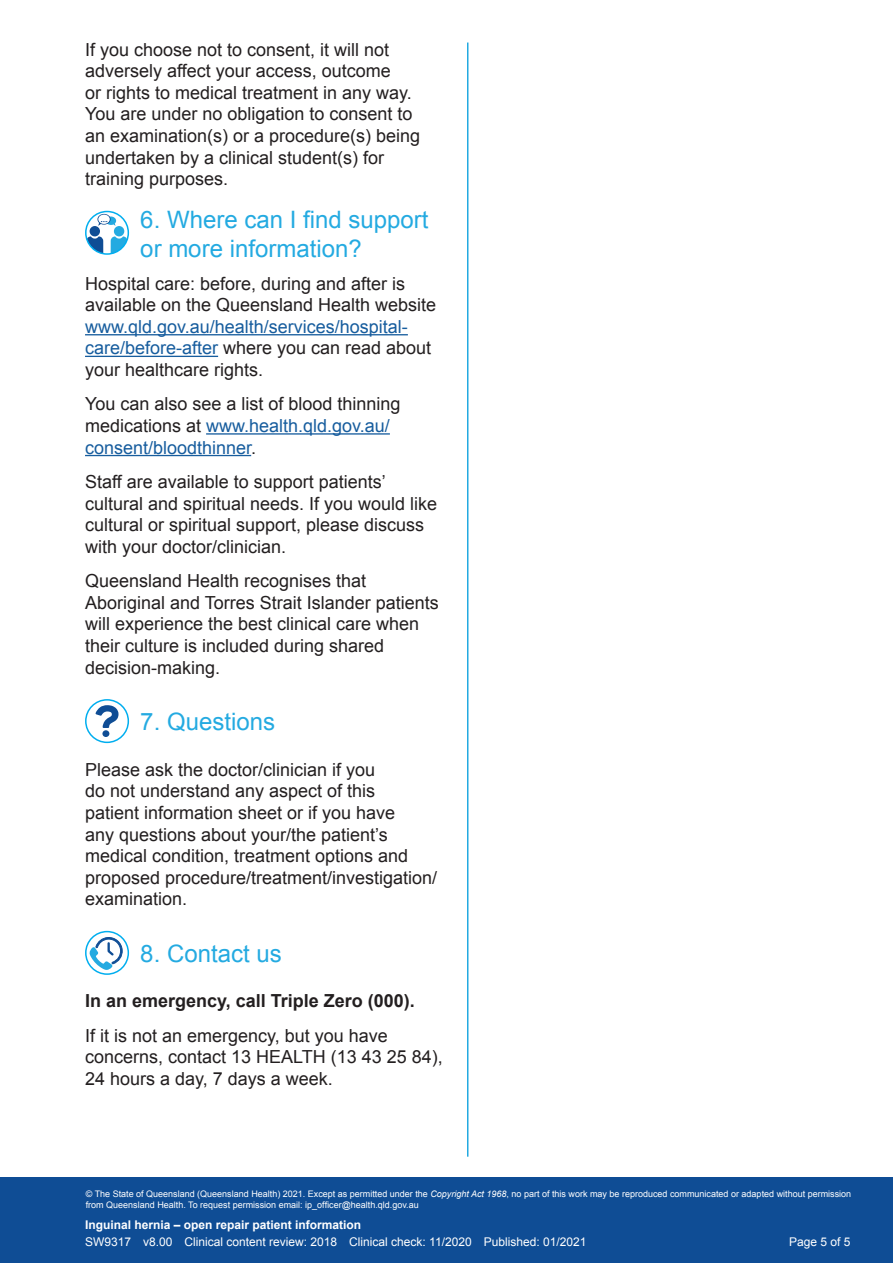
<style>
.page{position:relative;width:893px;height:1263px;background:#fff}
.page>*{position:absolute;margin:0;border:0;box-sizing:border-box;transform-origin:0 0}
.t1{font:24px/28.8px "Arial";color:#24aae1}
.t2{font:18px/21.6px "Arial";color:#231f20}
.t3{font:700 18px "Arial";color:#231f20}
.t4{font:12px "Arial";color:#fff}
.t5{font:700 12px "Arial";color:#fff}
.t6{font:9px/10.8px "Arial";color:#fff}
.s1{color:#175d9e}
.s2{font-style:italic}
</style>
<div class="page">
<div style="left:0;top:1178px;width:893px;height:85px;background:#0f4d95"></div>
<hr style="left:467px;top:43px;width:1px;height:1114px;background:#24aae1">
<hr style="left:85px;top:334px;width:323px;height:1px;background:#175d9e">
<hr style="left:85px;top:356px;width:133px;height:1px;background:#175d9e">
<hr style="left:206px;top:433px;width:184px;height:2px;background:#175d9e">
<hr style="left:85px;top:455px;width:166px;height:1px;background:#175d9e">
<svg style="left:86px;top:214px;width:42px;height:40px"></svg>
<div style="left:114px;top:226px;width:10px;height:10px;background:#24aae1;border-radius:50%"></div>
<div style="left:85px;top:211px;width:44px;height:44px;border:2px solid #00aeef;border-radius:50%"></div>
<svg style="left:96px;top:705px;width:23px;height:32px"></svg>
<div style="left:85px;top:699px;width:44px;height:44px;border:2px solid #00aeef;border-radius:50%"></div>
<svg style="left:86px;top:931px;width:42px;height:43px"></svg>
<svg style="left:89px;top:936px;width:34px;height:35px"></svg>
<div style="left:85px;top:931px;width:44px;height:44px;border:2px solid #00aeef;border-radius:50%"></div>
<p class="t2" style="left:85px;top:39px;width:337px">If you choose not to consent, it will not adversely affect your access, outcome<br>or rights to medical treatment in any way.<br>You are under no obligation to consent to an examination(s) or a procedure(s) being undertaken by a clinical student(s) for training purposes.</p>
<p class="t1" style="left:140px;top:206px;width:290px">6. Where can I find support or more information?</p>
<p class="t2" style="left:85px;top:273px;width:353px">Hospital care: before, during and after is available on the Queensland Health website <span class="s1">www.qld.gov.au/health/services/hospital&shy;care/before-after</span> where you can read about your healthcare rights.</p>
<p class="t2" style="left:85px;top:393px;width:317px">You can also see a list of blood thinning medications at <span class="s1">www.health.qld.gov.au/ consent/bloodthinner</span>.</p>
<p class="t2" style="left:85px;top:471px;width:354px">Staff are available to support patients’ cultural and spiritual needs. If you would like cultural or spiritual support, please discuss with your doctor/clinician.</p>
<p class="t2" style="left:85px;top:570px;width:355px">Queensland Health recognises that Aboriginal and Torres Strait Islander patients will experience the best clinical care when their culture is included during shared decision-making.</p>
<p class="t1" style="left:140px;top:707px;width:136px">7. Questions</p>
<p class="t2" style="left:85px;top:759px;width:354px">Please ask the doctor/clinician if you<br>do not understand any aspect of this<br>patient information sheet or if you have<br>any questions about your/the patient’s medical condition, treatment options and proposed procedure/treatment/investigation/ examination.</p>
<p class="t1" style="left:140px;top:939px;width:143px">8. Contact us</p>
<p class="t3" style="left:85px;top:989px;width:331px">In an emergency, call Triple Zero (000).</p>
<p class="t2" style="left:85px;top:1025px;width:359px">If it is not an emergency, but you have concerns, contact 13 HEALTH (13 43 25 84),<br>24 hours a day, 7 days a week.</p>
<p class="t6" style="left:86px;top:1189px;width:767px">© The State of Queensland (Queensland Health) 2021. Except as permitted under the <span class="s2">Copyright Act 1968</span>, no part of this work may be reproduced communicated or adapted without permission from Queensland Health. To request permission email: ip_officer@health.qld.gov.au</p>
<p class="t5" style="left:85px;top:1217px;width:278px">Inguinal hernia – open repair patient information</p>
<p class="t4" style="left:85px;top:1234px;width:503px">SW9317 v8.00 Clinical content review: 2018 Clinical check: 11/2020 Published: 01/2021</p>
<p class="t4" style="left:789px;top:1234px;width:63px">Page 5 of 5</p>
</div>
